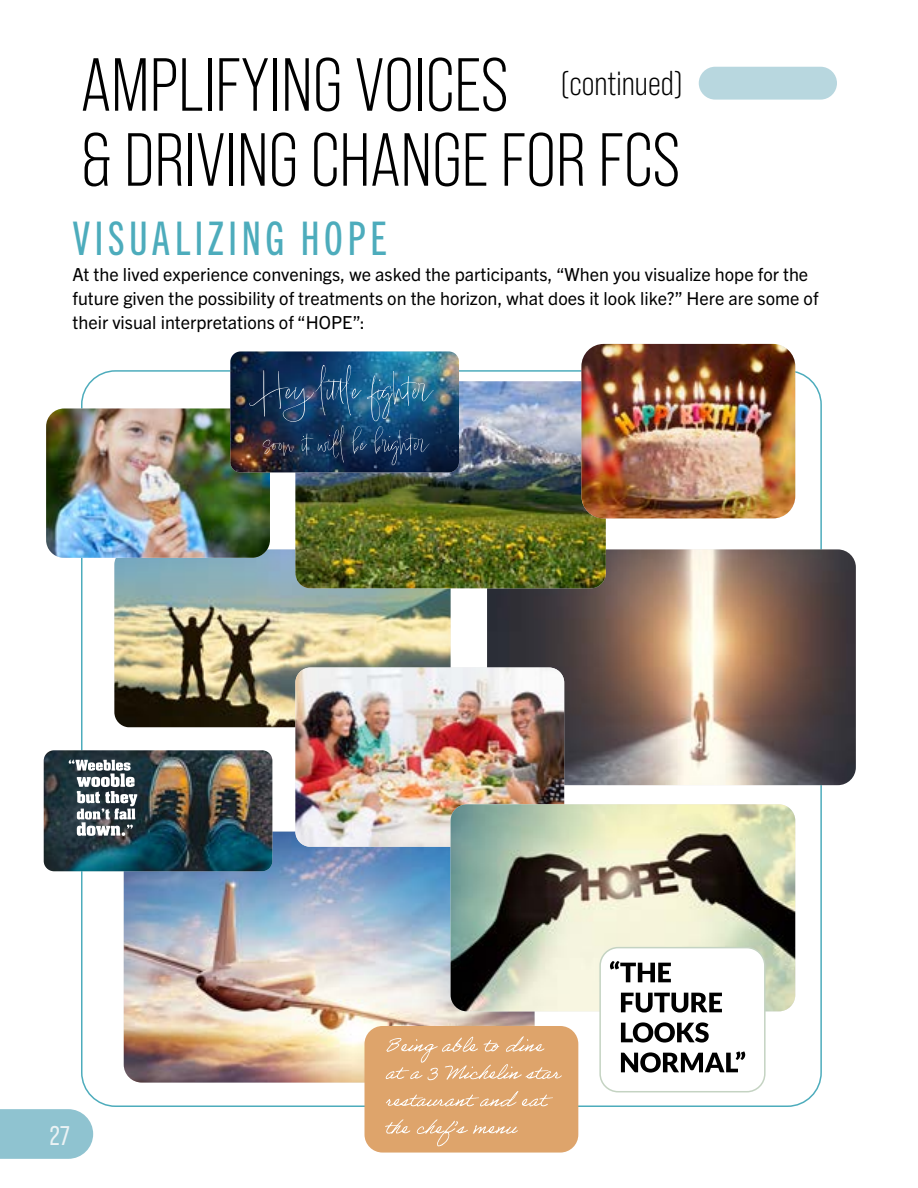
<style>
.page{position:relative;width:918px;height:1188px;background:#fff}
.page>*{position:absolute;margin:0;border:0;box-sizing:border-box;transform-origin:0 0}
.t1{font:75px/75px "Bebas Neue Pro";color:#000}
.t2{font:46.5px "Trade Gothic Next LT Pro Cm";letter-spacing:.1em;color:#4dacbc}
.t3{font:34.5px "Bebas Neue Pro";color:#000}
.t4{font:27px "Bebas Neue Pro";color:#ebf2f4}
.t5{font:18px/24px "Trade Gothic Next LT Pro";color:#000}
</style>
<div class="page">
<svg style="left:0;top:1109px;width:93px;height:50px;background:#95c6d2"></svg>
<img style="left:114px;top:549px;width:337px;height:178px">
<img style="left:124px;top:832px;width:411px;height:251px">
<img style="left:46px;top:409px;width:224px;height:149px">
<img style="left:487px;top:549px;width:369px;height:236px">
<img style="left:295px;top:381px;width:311px;height:207px">
<img style="left:581px;top:344px;width:214px;height:174px">
<img style="left:295px;top:668px;width:269px;height:179px">
<img style="left:451px;top:804px;width:344px;height:207px">
<div style="left:699px;top:67px;width:138px;height:33px;background:#b8d7df;border-radius:16px"></div>
<div style="left:364px;top:1026px;width:214px;height:127px;background:#dea46b;border-radius:18px"></div>
<svg style="left:385px;top:1119px;width:133px;height:27px"></svg>
<svg style="left:386px;top:1091px;width:167px;height:15px"></svg>
<svg style="left:386px;top:1036px;width:176px;height:44px"></svg>
<img style="left:44px;top:750px;width:228px;height:121px">
<svg style="left:69px;top:760px;width:68px;height:76px"></svg>
<img style="left:230px;top:351px;width:229px;height:121px">
<img style="left:249px;top:365px;width:185px;height:101px">
<div style="left:600px;top:948px;width:165px;height:144px;background:#fff;border-radius:18px"></div>
<div style="left:599px;top:947px;width:167px;height:145px;border:2px solid #c4d3c2;border-radius:18px"></div>
<svg style="left:621px;top:1051px;width:124px;height:22px"></svg>
<svg style="left:621px;top:1022px;width:88px;height:21px"></svg>
<svg style="left:621px;top:993px;width:101px;height:20px"></svg>
<svg style="left:610px;top:961px;width:61px;height:21px"></svg>
<h1 class="t1" style="left:81px;top:47px;width:601px">AMPLIFYING VOICES<br>&amp; DRIVING CHANGE FOR FCS</h1>
<h3 class="t3" style="left:561px;top:64px;width:123px">(continued)</h3>
<h2 class="t2" style="left:73px;top:208px;width:315px">VISUALIZING HOPE</h2>
<p class="t5" style="left:73px;top:261px;width:747px">At the lived experience convenings, we asked the participants, “When you visualize hope for the future given the possibility of treatments on the horizon, what does it look like?” Here are some of their visual interpretations of “HOPE”:</p>
<h3 class="t4" style="left:50px;top:1120px;width:21px">27</h3>
</div>
